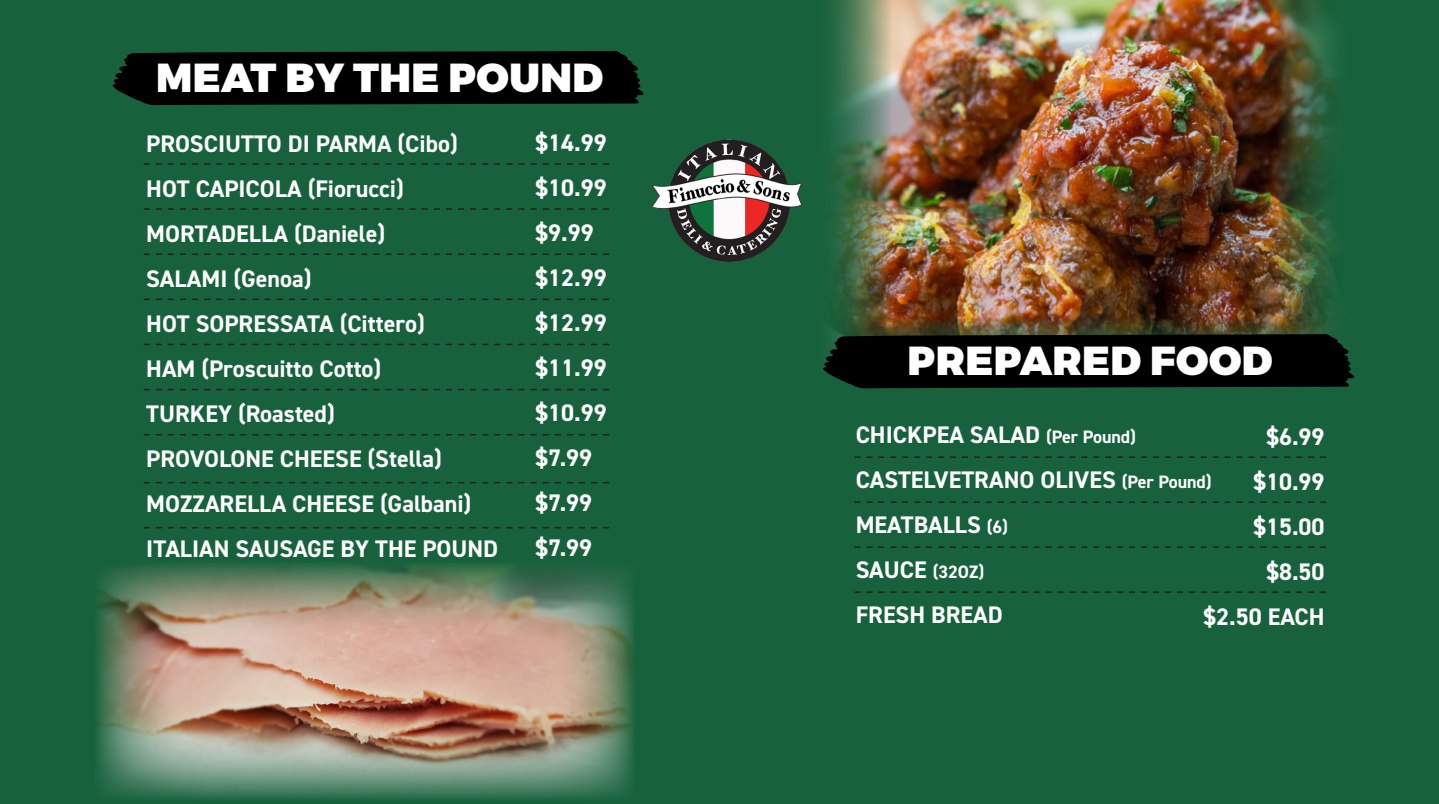
<style>
.page{position:relative;width:1439px;height:804px;background:#fff}
.page>*{position:absolute;margin:0;border:0;box-sizing:border-box;transform-origin:0 0}
.t1{font:900 40.5px "Montserrat";letter-spacing:.01em;color:#fff}
.t2{font:700 24px "DIN2014";color:#fff}
.t3{font:700 18px "DIN2014";color:#fff}
.s1{font-size:18px}
.s2{font-size:24px}
</style>
<div class="page">
<div style="left:0;top:0;width:1438px;height:804px;background:#17623d"></div>
<img style="left:97px;top:563px;width:537px;height:236px">
<svg style="left:112px;top:51px;width:532px;height:54px;background:#010603"></svg>
<svg style="left:144px;top:163px;width:465px;height:2px"></svg>
<svg style="left:854px;top:456px;width:472px;height:2px"></svg>
<svg style="left:854px;top:501px;width:472px;height:2px"></svg>
<svg style="left:854px;top:546px;width:472px;height:2px"></svg>
<svg style="left:854px;top:591px;width:472px;height:2px"></svg>
<svg style="left:144px;top:208px;width:465px;height:2px"></svg>
<svg style="left:144px;top:253px;width:465px;height:2px"></svg>
<svg style="left:144px;top:299px;width:465px;height:1px"></svg>
<svg style="left:144px;top:344px;width:465px;height:1px"></svg>
<svg style="left:144px;top:389px;width:465px;height:1px"></svg>
<svg style="left:144px;top:434px;width:465px;height:1px"></svg>
<svg style="left:144px;top:482px;width:465px;height:1px"></svg>
<svg style="left:144px;top:527px;width:465px;height:1px"></svg>
<img style="left:831px;top:0;width:505px;height:334px">
<img style="left:651px;top:139px;width:152px;height:123px">
<svg style="left:823px;top:334px;width:531px;height:54px;background:#020603"></svg>
<p class="t1" style="left:156px;top:52px;width:448px">MEAT BY THE POUND</p>
<p class="t2" style="left:146px;top:128px;width:313px">PROSCIUTTO DI PARMA (Cibo)</p>
<p class="t2" style="left:146px;top:173px;width:259px">HOT CAPICOLA (Fiorucci)</p>
<p class="t2" style="left:146px;top:218px;width:240px">MORTADELLA (Daniele)</p>
<p class="t2" style="left:146px;top:263px;width:167px">SALAMI (Genoa)</p>
<p class="t2" style="left:146px;top:308px;width:280px">HOT SOPRESSATA (Cittero)</p>
<p class="t2" style="left:146px;top:353px;width:236px">HAM (Proscuitto Cotto)</p>
<p class="t2" style="left:146px;top:398px;width:190px">TURKEY (Roasted)</p>
<p class="t2" style="left:146px;top:443px;width:297px">PROVOLONE CHEESE (Stella)</p>
<p class="t2" style="left:146px;top:488px;width:326px">MOZZARELLA CHEESE (Galbani)</p>
<p class="t2" style="left:146px;top:533px;width:353px">ITALIAN SAUSAGE BY THE POUND</p>
<p class="t2" style="left:535px;top:127px;width:73px">$14.99</p>
<p class="t2" style="left:535px;top:172px;width:73px">$10.99</p>
<p class="t2" style="left:535px;top:217px;width:60px">$9.99</p>
<p class="t2" style="left:535px;top:262px;width:73px">$12.99</p>
<p class="t2" style="left:535px;top:307px;width:73px">$12.99</p>
<p class="t2" style="left:535px;top:352px;width:73px">$11.99</p>
<p class="t2" style="left:535px;top:397px;width:73px">$10.99</p>
<p class="t2" style="left:535px;top:442px;width:58px">$7.99</p>
<p class="t2" style="left:535px;top:487px;width:58px">$7.99</p>
<p class="t2" style="left:535px;top:532px;width:58px">$7.99</p>
<p class="t1" style="left:907px;top:335px;width:366px">PREPARED FOOD</p>
<p class="t2" style="left:1266px;top:421px;width:60px">$6.99</p>
<p class="t2" style="left:1253px;top:466px;width:73px">$10.99</p>
<p class="t2" style="left:1253px;top:511px;width:73px">$15.00</p>
<p class="t2" style="left:1266px;top:556px;width:60px">$8.50</p>
<p class="t2" style="left:1203px;top:601px;width:123px">$2.50 EACH</p>
<p class="t2" style="left:855px;top:419px;width:282px">CHICKPEA SALAD <span class="s1">(Per Pound)</span></p>
<p class="t2" style="left:855px;top:464px;width:357px">CASTELVETRANO OLIVES <span class="s1">(Per Pound)</span></p>
<p class="t2" style="left:855px;top:509px;width:154px">MEATBALLS <span class="s1">(6)</span></p>
<p class="t3" style="left:855px;top:560px;width:130px"><span class="s2">SAUCE</span> (32OZ)</p>
<p class="t2" style="left:855px;top:599px;width:149px">FRESH BREAD</p>
</div>
